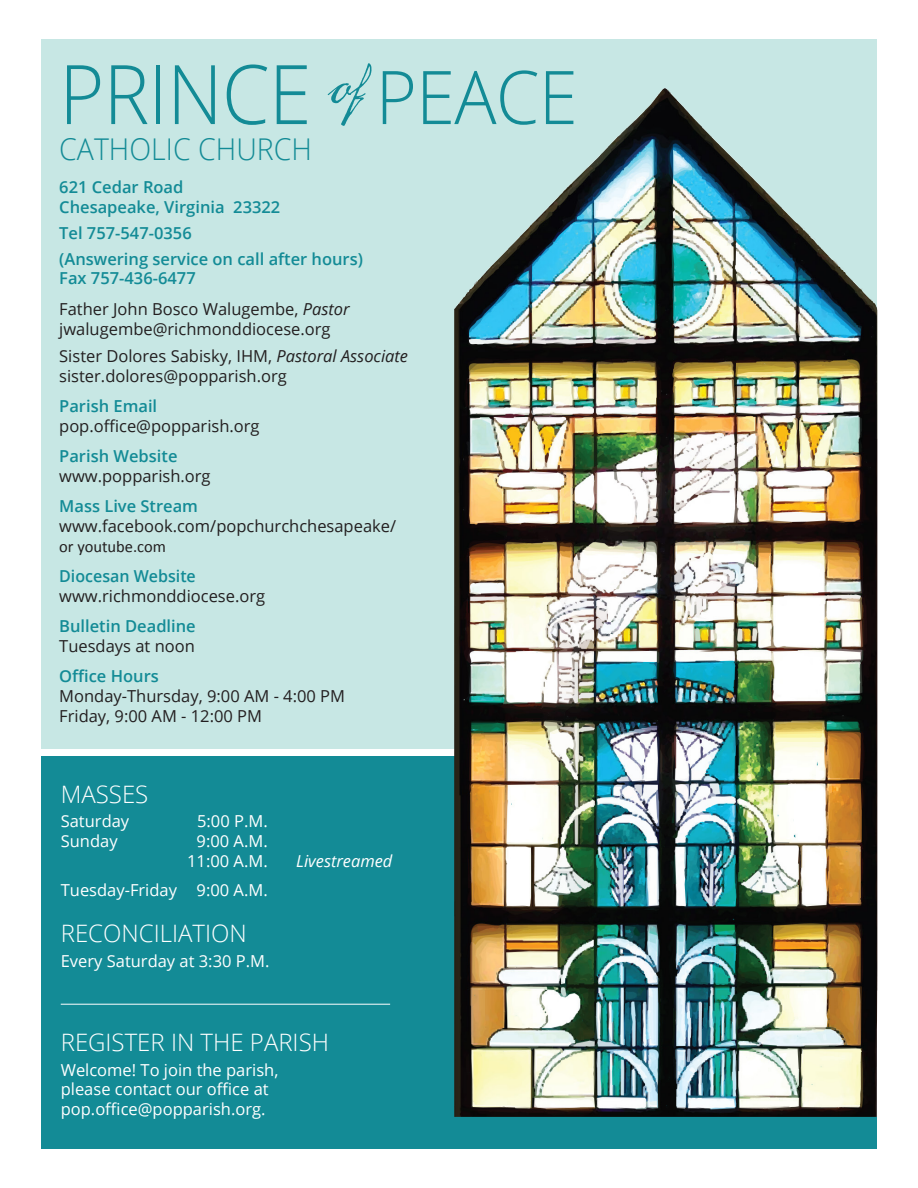
<style>
.page{position:relative;width:918px;height:1188px;background:#fff}
.page>*{position:absolute;margin:0;border:0;box-sizing:border-box;transform-origin:0 0}
.t1{font:300 82.35px "Open Sans";letter-spacing:-.01em;color:#138b96;scale:.94 1}
.t2{font:300 30px "Open Sans";color:#138b96;scale:.95 1}
.t3{font:300 24px "Open Sans";color:#fff}
.t4{font:16.5px/30.3px "Open Sans";color:#231f20}
.t5{font:16.5px/19.8px "Open Sans";color:#fff;text-align:center}
.t6{font:600 16.5px/19.8px "Open Sans";color:#138b96}
.t7{font:italic 16.5px "Open Sans";color:#fff}
.s1{font-size:74.1px}
.s2{font-weight:600;color:#138b96}
.s3{font-style:italic}
.s4{font-family:"Calibri"}
.s5{font-weight:400;color:#231f20}
</style>
<div class="page">
<div style="left:41px;top:40px;width:835px;height:709px;background:#c7e7e4"></div>
<div style="left:41px;top:756px;width:835px;height:392px;background:#138b96"></div>
<img style="left:454px;top:88px;width:424px;height:1029px">
<hr style="left:61px;top:1004px;width:329px;height:1px;background:#fff">
<p class="t1" style="left:59px;top:38px;width:553px">PRINCE <sup>of</sup> <span class="s1">PEACE</span></p>
<p class="t2" style="left:59px;top:129px;width:268px">CATHOLIC CHURCH</p>
<p class="t6" style="left:59px;top:177px;width:223px">621 Cedar Road<br>Chesapeake, Virginia 23322</p>
<p class="t6" style="left:59px;top:220px;width:305px;line-height:25.8px">Tel 757-547-0356<br>(Answering service on call after hours)</p>
<p class="t4" style="left:59px;top:263px;width:292px"><span class="s2">Fax 757-436-6477<br></span>Father John Bosco Walugembe, <span class="s3">Pastor</span></p>
<p class="t4" style="left:59px;top:314px;width:350px;line-height:27.3px">jwalugembe@richmonddiocese.org<br>Sister Dolores Sabisky, IHM, <span class="s3">Pastoral Associate</span></p>
<p class="t4" style="left:59px;top:360px;width:229px">sister.dolores@popparish.org<br><span class="s2">Parish Email</span></p>
<p class="t4" style="left:59px;top:410px;width:202px">pop.office@popparish.org<br><span class="s2">Parish Website</span></p>
<p class="t4" style="left:59px;top:460px;width:153px">www.popparish.org<br><span class="s2">Mass Live Stream</span></p>
<p class="t4" style="left:59px;top:516px;width:338px;line-height:19.8px">www.facebook.com/popchurchchesapeake/ <span class="s4">or youtube.com</span></p>
<p class="t4" style="left:59px;top:566px;width:207px;line-height:19.8px"><span class="s2">Diocesan Website </span>www.richmonddiocese.org</p>
<p class="t6" style="left:59px;top:616px;width:138px">Bulletin Deadline<br><span class="s5">Tuesdays at noon</span></p>
<p class="t4" style="left:59px;top:666px;width:287px;line-height:19.8px"><span class="s2">Office Hours<br></span>Monday-Thursday, 9:00 AM - 4:00 PM<br>Friday, 9:00 AM - 12:00 PM</p>
<p class="t3" style="left:61px;top:778px;width:89px">MASSES</p>
<p class="t5" style="left:61px;top:811px;width:70px">Saturday</p>
<p class="t5" style="left:197px;top:811px;width:72px">5:00 P.M.</p>
<p class="t5" style="left:61px;top:831px;width:58px">Sunday</p>
<p class="t5" style="left:187px;top:831px;width:82px">9:00 A.M.<br>11:00 A.M.</p>
<p class="t5" style="left:61px;top:879px;width:209px">Tuesday-Friday 9:00 A.M.</p>
<p class="t3" style="left:61px;top:917px;width:188px">RECONCILIATION</p>
<p class="t5" style="left:61px;top:950px;width:210px">Every Saturday at 3:30 P.M.</p>
<p class="t7" style="left:296px;top:850px;width:98px">Livestreamed</p>
<p class="t3" style="left:61px;top:1026px;width:270px">REGISTER IN THE PARISH</p>
<p class="t5" style="left:61px;top:1059px;width:219px;text-align:left">Welcome! To join the parish, please contact our office at pop.office@popparish.org.</p>
</div>
